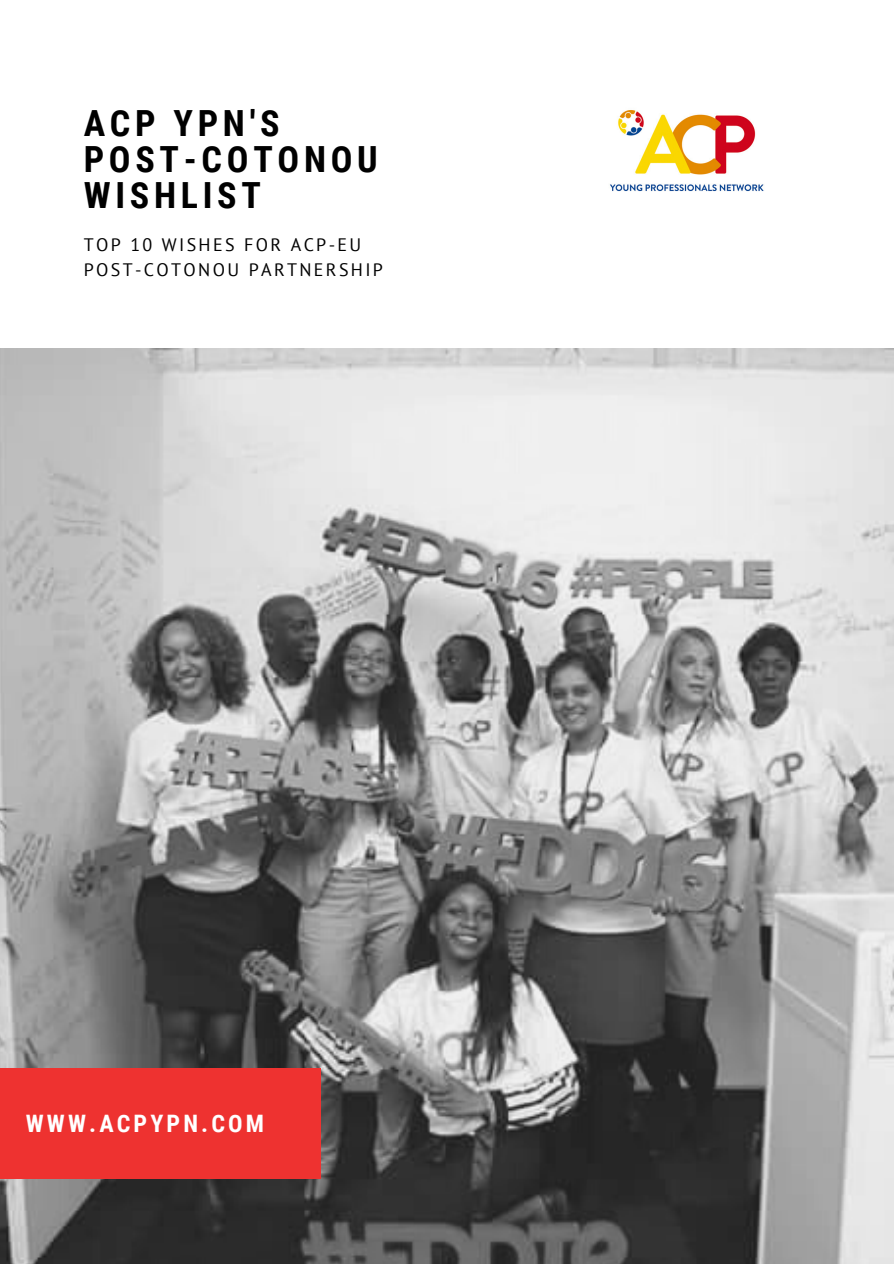
<style>
.page{position:relative;width:894px;height:1264px;background:#fff}
.page>*{position:absolute;margin:0;border:0;box-sizing:border-box;transform-origin:0 0}
.t1{font:700 36px/36px "Roboto Condensed";letter-spacing:.13em;color:#000}
.t2{font:700 24px "Roboto Condensed";letter-spacing:.13em;color:#fff}
.t3{font:18px/24.8px "PT Sans";letter-spacing:.13em;color:#000}
</style>
<div class="page">
<img style="left:0;top:348px;width:893px;height:915px">
<div style="left:0;top:1068px;width:321px;height:110px;background:#ee3230"></div>
<img style="left:610px;top:110px;width:154px;height:82px">
<h1 class="t1" style="left:84px;top:105px;width:295px">ACP YPN'S<br>POST-COTONOU<br>WISHLIST</h1>
<p class="t3" style="left:84px;top:232px;width:301px">TOP 10 WISHES FOR ACP-EU<br>POST-COTONOU PARTNERSHIP</p>
<h2 class="t2" style="left:26px;top:1109px;width:240px">WWW.ACPYPN.COM</h2>
</div>
